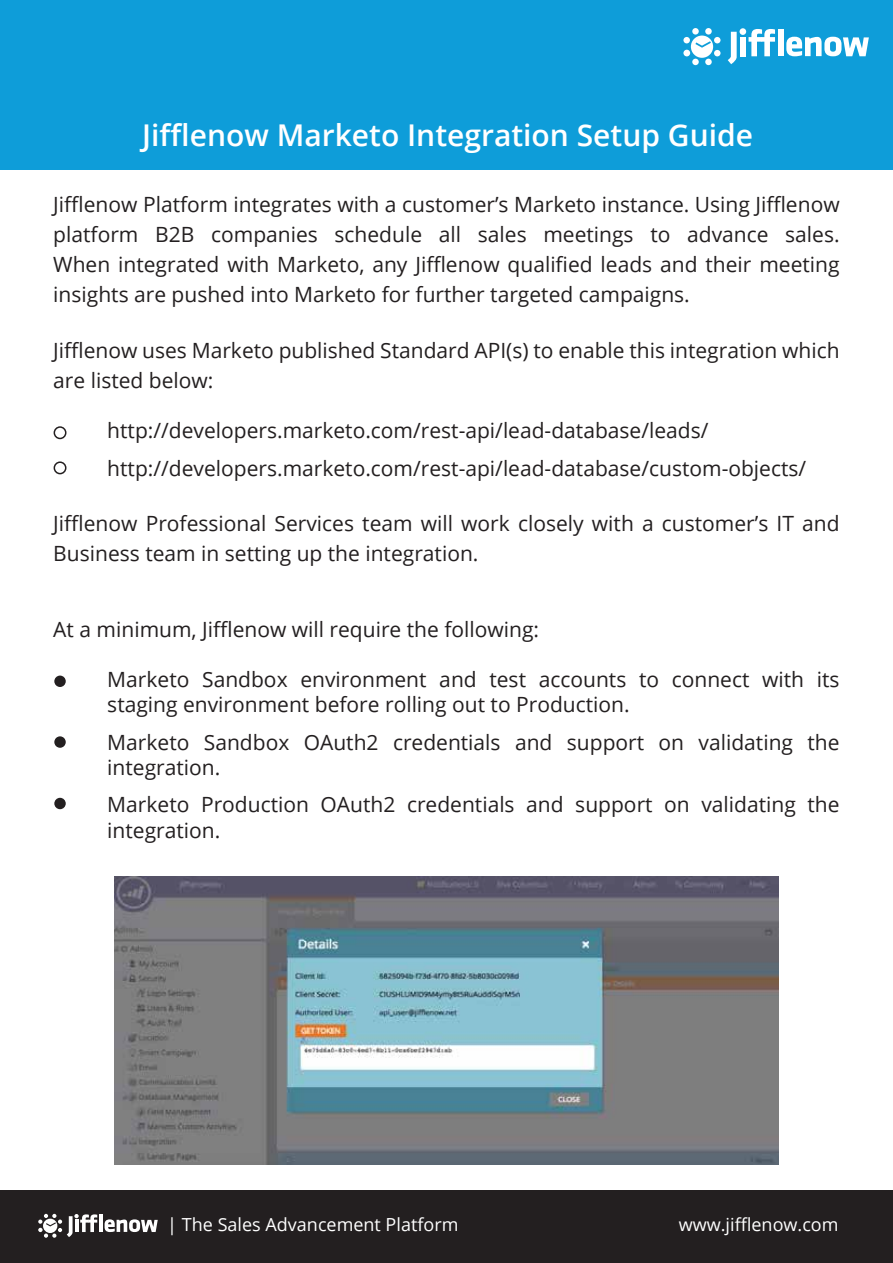
<style>
.page{position:relative;width:893px;height:1263px;background:#fff}
.page>*{position:absolute;margin:0;border:0;box-sizing:border-box;transform-origin:0 0}
.t1{font:600 30px "Open Sans";color:#fff}
.t2{font:21px/30px "Open Sans";color:#231f20}
.t3{font:18px "Open Sans";color:#fff}
</style>
<div class="page">
<div style="left:0;top:0;width:893px;height:170px;background:#0e9dd9"></div>
<div style="left:739px;top:28px;width:7px;height:7px;background:#fff;border-radius:50%"></div>
<svg style="left:728px;top:32px;width:9px;height:32px"></svg>
<div style="left:740px;top:37px;width:6px;height:19px;background:#fff"></div>
<svg style="left:748px;top:29px;width:27px;height:27px"></svg>
<div style="left:778px;top:30px;width:5px;height:26px;background:#fff"></div>
<svg style="left:786px;top:37px;width:83px;height:19px"></svg>
<div style="left:683px;top:37px;width:7px;height:6px;background:#fff;border-radius:50%"></div>
<div style="left:692px;top:28px;width:7px;height:7px;background:#fff;border-radius:50%"></div>
<div style="left:705px;top:28px;width:7px;height:7px;background:#fff;border-radius:50%"></div>
<div style="left:705px;top:59px;width:7px;height:6px;background:#fff;border-radius:50%"></div>
<div style="left:692px;top:59px;width:7px;height:6px;background:#fff;border-radius:50%"></div>
<div style="left:683px;top:50px;width:7px;height:6px;background:#fff;border-radius:50%"></div>
<svg style="left:691px;top:36px;width:29px;height:22px"></svg>
<img style="left:114px;top:877px;width:665px;height:288px">
<div style="left:0;top:1191px;width:893px;height:72px;background:#231f20"></div>
<div style="left:54px;top:675px;width:12px;height:12px;background:#231f20;border-radius:50%"></div>
<div style="left:54px;top:426px;width:12px;height:13px;border:2px solid #231f20;border-radius:50%"></div>
<div style="left:54px;top:461px;width:12px;height:13px;border:2px solid #231f20;border-radius:50%"></div>
<div style="left:54px;top:736px;width:12px;height:12px;background:#231f20;border-radius:50%"></div>
<div style="left:54px;top:798px;width:12px;height:11px;background:#231f20;border-radius:50%"></div>
<hr style="left:99px;top:1215px;width:4px;height:17px;background:#fff">
<svg style="left:105px;top:1219px;width:53px;height:13px"></svg>
<svg style="left:38px;top:1214px;width:59px;height:24px"></svg>
<h1 class="t1" style="left:142px;top:114px;width:612px">Jifflenow Marketo Integration Setup Guide</h1>
<p class="t2" style="left:53px;top:189px;width:788px;text-align:justify">Jifflenow Platform integrates with a customer’s Marketo instance. Using Jifflenow platform B2B companies schedule all sales meetings to advance sales.<br>When integrated with Marketo, any Jifflenow qualified leads and their meeting insights are pushed into Marketo for further targeted campaigns.</p>
<p class="t2" style="left:53px;top:334px;width:788px">Jifflenow uses Marketo published Standard API(s) to enable this integration which are listed below:</p>
<p class="t2" style="left:107px;top:411px;width:700px;line-height:37.5px">http://developers.marketo.com/rest-api/lead-database/leads/ http://developers.marketo.com/rest-api/lead-database/custom-objects/</p>
<p class="t2" style="left:53px;top:508px;width:788px">Jifflenow Professional Services team will work closely with a customer’s IT and<br>Business team in setting up the integration.</p>
<p class="t2" style="left:53px;top:613px;width:487px">At a minimum, Jifflenow will require the following:</p>
<p class="t2" style="left:107px;top:666px;width:734px;line-height:25.2px">Marketo Sandbox environment and test accounts to connect with its staging environment before rolling out to Production.</p>
<p class="t2" style="left:107px;top:729px;width:734px;line-height:25.2px">Marketo Sandbox OAuth2 credentials and support on validating the integration.</p>
<p class="t2" style="left:107px;top:791px;width:734px;line-height:25.2px">Marketo Production OAuth2 credentials and support on validating the integration.</p>
<p class="t3" style="left:167px;top:1212px;width:293px">| The Sales Advancement Platform</p>
<p class="t3" style="left:679px;top:1212px;width:161px">www.jifflenow.com</p>
</div>
